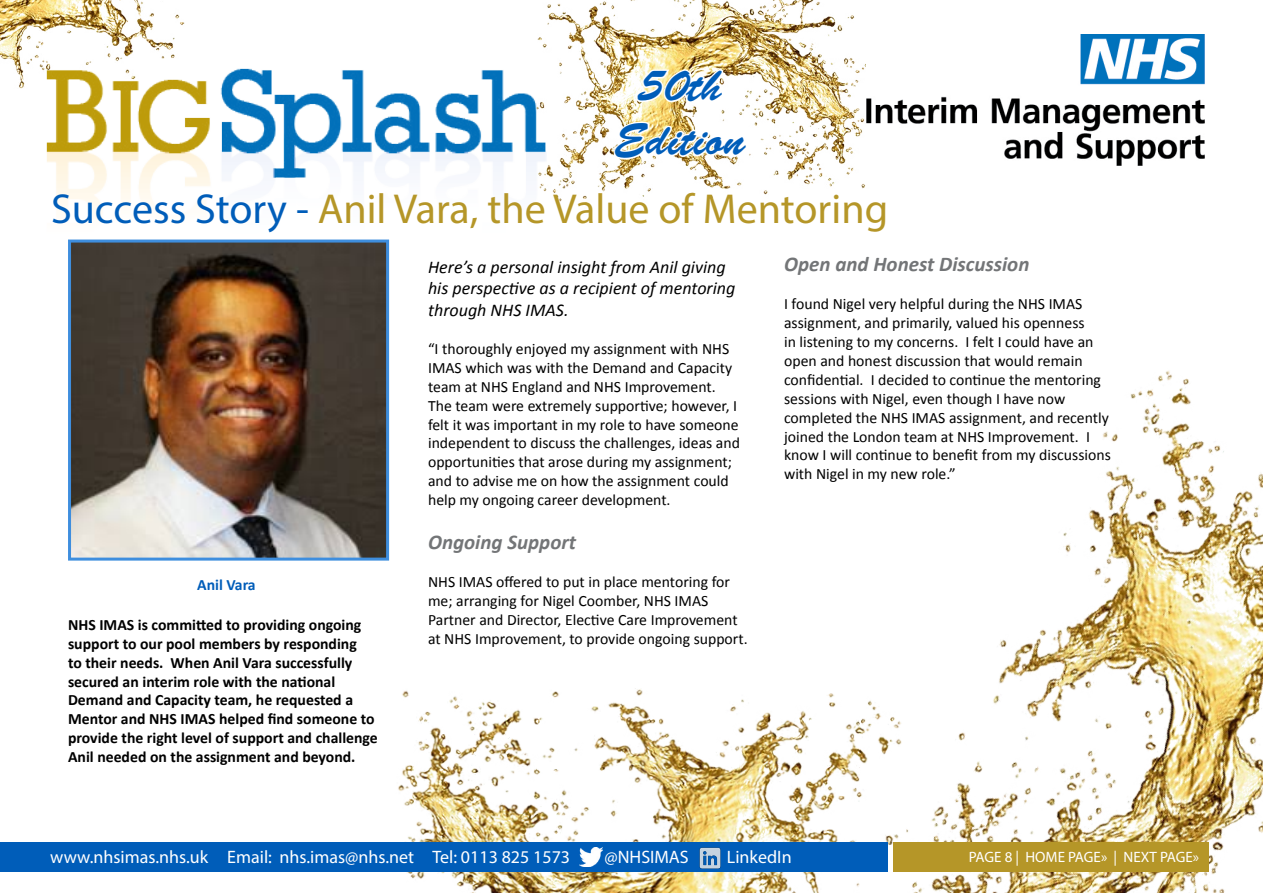
<style>
.page{position:relative;width:1263px;height:893px;background:#fff}
.page>*{position:absolute;margin:0;border:0;box-sizing:border-box;transform-origin:0 0}
.t1{font:45px/54px "Brush Script Std";color:#005db9;text-align:center}
.t2{font:42px "Myriad Pro";color:#b59628}
.t3{font:italic 700 21px "Calibri";color:#737577}
.t4{font:italic 18px/21.6px "Calibri";color:#000}
.t5{font:18px "Myriad Pro";color:#fff}
.t6{font:15.75px/18.9px "Calibri";color:#000}
.t7{font:700 15.75px/18.9px "Calibri";color:#000}
.t8{font:700 15.75px "Calibri";color:#005db9}
.t9{font:15px "Myriad Pro";color:#fff}
.s1{color:#005db9}
</style>
<div class="page">
<img style="left:398px;top:688px;width:378px;height:205px">
<img style="left:776px;top:371px;width:487px;height:522px">
<img style="left:0;top:0;width:185px;height:89px">
<img style="left:537px;top:0;width:329px;height:205px">
<img style="left:45px;top:51px;width:501px;height:160px">
<svg style="left:635px;top:68px;width:90px;height:37px"></svg>
<img style="left:612px;top:120px;width:137px;height:85px">
<div style="left:0;top:842px;width:887px;height:30px;background:#005db9"></div>
<div style="left:893px;top:842px;width:316px;height:30px;background:#b59628"></div>
<img style="left:866px;top:34px;width:338px;height:132px">
<img style="left:579px;top:847px;width:24px;height:19px">
<img style="left:72px;top:244px;width:313px;height:313px">
<div style="left:68px;top:240px;width:321px;height:321px;border:3px solid #3e8ede"></div>
<img style="left:699px;top:847px;width:22px;height:22px">
<h1 class="t1" style="left:614px;top:60px;width:132px">50th<br>Edition</h1>
<h2 class="t2" style="left:51px;top:183px;width:839px"><span class="s1">Success Story -</span> Anil Vara, the Value of Mentoring</h2>
<p class="t8" style="left:197px;top:575px;width:60px">Anil Vara</p>
<p class="t7" style="left:68px;top:615px;width:311px">NHS IMAS is committed to providing ongoing support to our pool members by responding<br>to their needs. When Anil Vara successfully secured an interim role with the national Demand and Capacity team, he requested a Mentor and NHS IMAS helped find someone to provide the right level of support and challenge Anil needed on the assignment and beyond.</p>
<p class="t4" style="left:428px;top:255px;width:309px">Here’s a personal insight from Anil giving his perspective as a recipient of mentoring through NHS IMAS.</p>
<p class="t6" style="left:428px;top:339px;width:313px">“I thoroughly enjoyed my assignment with NHS IMAS which was with the Demand and Capacity team at NHS England and NHS Improvement.<br>The team were extremely supportive; however, I felt it was important in my role to have someone independent to discuss the challenges, ideas and opportunities that arose during my assignment; and to advise me on how the assignment could help my ongoing career development.</p>
<h3 class="t3" style="left:428px;top:529px;width:150px">Ongoing Support</h3>
<p class="t6" style="left:428px;top:572px;width:321px">NHS IMAS offered to put in place mentoring for me; arranging for Nigel Coomber, NHS IMAS Partner and Director, Elective Care Improvement at NHS Improvement, to provide ongoing support.</p>
<h3 class="t3" style="left:784px;top:251px;width:247px">Open and Honest Discussion</h3>
<p class="t6" style="left:784px;top:295px;width:328px">I found Nigel very helpful during the NHS IMAS assignment, and primarily, valued his openness<br>in listening to my concerns. I felt I could have an open and honest discussion that would remain confidential. I decided to continue the mentoring sessions with Nigel, even though I have now completed the NHS IMAS assignment, and recently joined the London team at NHS Improvement. I know I will continue to benefit from my discussions with Nigel in my new role.”</p>
<p class="t5" style="left:50px;top:846px;width:521px">www.nhsimas.nhs.uk Email: nhs.imas@nhs.net Tel: 0113 825 1573</p>
<p class="t5" style="left:604px;top:846px;width:86px">@NHSIMAS</p>
<p class="t5" style="left:727px;top:846px;width:66px">LinkedIn</p>
<p class="t9" style="left:969px;top:847px;width:232px">PAGE 8 | HOME PAGE» | NEXT PAGE»</p>
</div>
